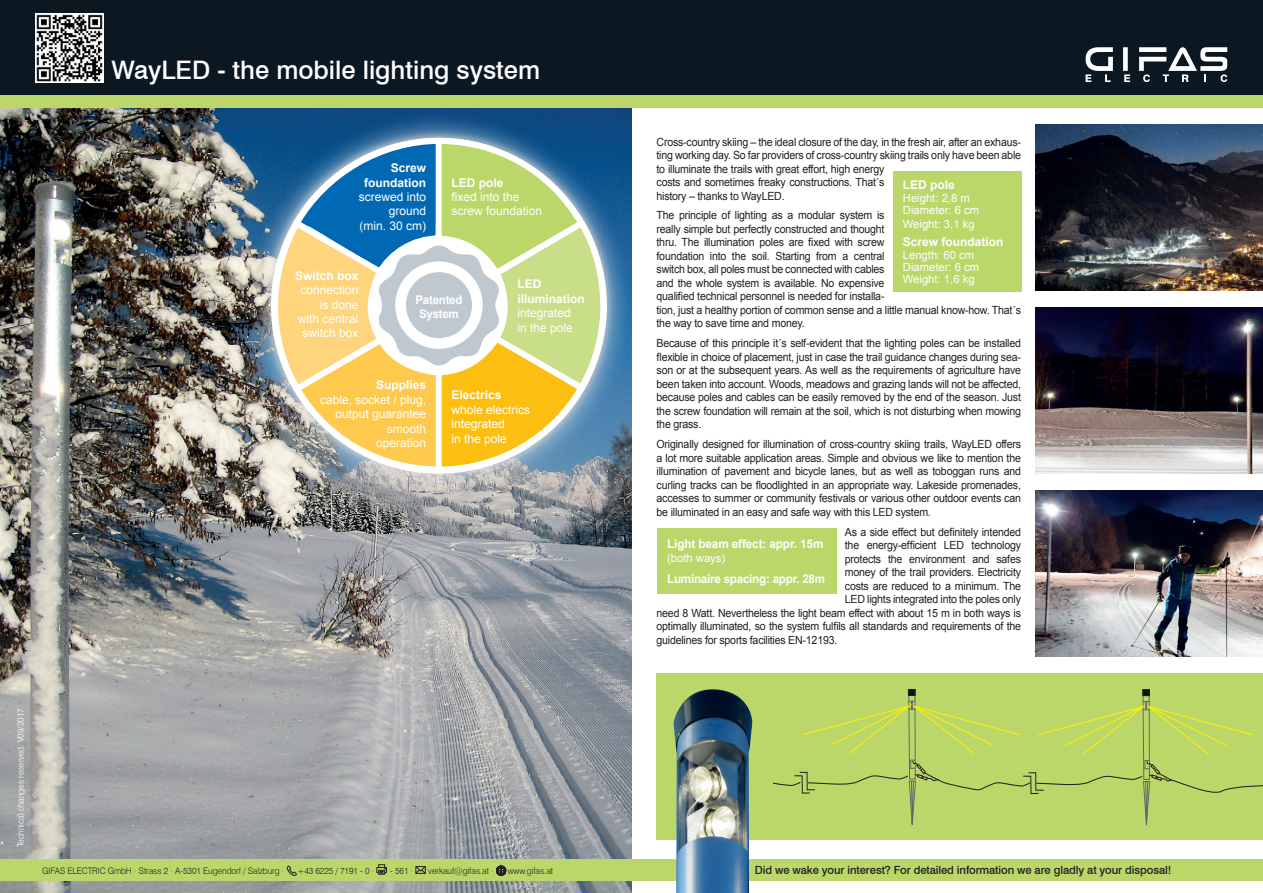
<style>
.page{position:relative;width:1263px;height:893px;background:#fff}
.page>*{position:absolute;margin:0;border:0;box-sizing:border-box;transform-origin:0 0}
.Haupttitel_links{font:500 25.5px "Swiss 721 BT";color:#fff}
.t1{font:12px/14.4px "Arial";color:#fff;text-align:right}
.t2{font:700 12px "Arial";color:#fff}
.t3{font:700 12px "Arial";letter-spacing:-.02em;color:#fff}
.t4{font:700 12px "Arial";letter-spacing:-.02em;color:#fff;scale:.96 1}
.t5{font:700 12px "Arial";color:#fff;scale:.96 1}
.t6{font:11.25px/13.5px "Arial";letter-spacing:-.02em;color:#231f20;scale:.94 1}
.t7{font:11.25px "Arial";color:#fff}
.adresse_links{font:500 11.25px "Swiss 721 BT";letter-spacing:-.01em;color:#231f20}
.adresse_links-2{font:300 9px "Swiss 721 BT";letter-spacing:-.01em;color:#231f20;scale:.95 1}
.adresse_links-3{font:300 9px "Swiss 721 BT";letter-spacing:-.01em;color:#fff;scale:.95 1}
</style>
<div class="page">
<img style="left:0;top:108px;width:632px;height:785px">
<div style="left:0;top:0;width:1263px;height:95px;background:#0b1721"></div>
<div style="left:0;top:859px;width:1263px;height:22px;background:#bbd76a"></div>
<div style="left:1123px;top:47px;width:5px;height:24px;background:#fff"></div>
<svg style="left:1085px;top:47px;width:28px;height:35px"></svg>
<svg style="left:1124px;top:74px;width:6px;height:8px"></svg>
<svg style="left:1139px;top:47px;width:88px;height:35px"></svg>
<div style="left:0;top:95px;width:1263px;height:13px;background:#bbd76a"></div>
<svg style="left:287px;top:866px;width:10px;height:10px"></svg>
<div style="left:377px;top:867px;width:10px;height:6px;border:1px solid #231f20"></div>
<svg style="left:378px;top:865px;width:8px;height:9px"></svg>
<svg style="left:418px;top:866px;width:8px;height:7px"></svg>
<div style="left:416px;top:866px;width:9px;height:7px;border:1px solid #231f20"></div>
<svg style="left:496px;top:866px;width:10px;height:10px"></svg>
<div style="left:657px;top:673px;width:606px;height:166px;background:#bbd76a"></div>
<div style="left:242px;top:109px;width:394px;height:394px;background:#fff;opacity:.75"></div>
<img style="left:258px;top:125px;width:362px;height:362px">
<svg style="left:269px;top:135px;width:340px;height:341px;background:#b2bb95"></svg>
<svg style="left:774px;top:433px;width:489px;height:407px"></svg>
<img style="left:1036px;top:308px;width:227px;height:166px">
<img style="left:1036px;top:490px;width:227px;height:166px">
<img style="left:1036px;top:125px;width:227px;height:166px">
<img style="left:674px;top:689px;width:78px;height:204px">
<div style="left:893px;top:172px;width:128px;height:120px;background:#bbd76a"></div>
<div style="left:657px;top:529px;width:179px;height:65px;background:#bbd76a"></div>
<img style="left:36px;top:14px;width:68px;height:68px">
<p class="Haupttitel_links" style="left:111px;top:55px;width:430px">WayLED - the mobile lighting system</p>
<p class="t2" style="left:391px;top:160px;width:37px">Screw</p>
<p class="t2" style="left:364px;top:174px;width:63px">foundation</p>
<p class="t1" style="left:359px;top:190px;width:69px">screwed into</p>
<p class="t1" style="left:389px;top:204px;width:39px">ground</p>
<p class="t1" style="left:359px;top:219px;width:68px">(min. 30 cm)</p>
<p class="t2" style="left:451px;top:174px;width:54px">LED pole</p>
<p class="t1" style="left:451px;top:190px;width:70px">fixed into the</p>
<p class="t1" style="left:451px;top:204px;width:92px">screw foundation</p>
<p class="t2" style="left:295px;top:268px;width:65px">Switch box</p>
<p class="t1" style="left:301px;top:283px;width:60px">connection</p>
<p class="t1" style="left:320px;top:297px;width:40px">is done</p>
<p class="t1" style="left:298px;top:312px;width:62px">with central</p>
<p class="t1" style="left:303px;top:326px;width:58px">switch box</p>
<p class="t4" style="left:415px;top:292px;width:50px">Patented</p>
<p class="t5" style="left:419px;top:306px;width:43px">System</p>
<p class="t2" style="left:517px;top:276px;width:25px">LED</p>
<p class="t2" style="left:517px;top:291px;width:69px">illumination</p>
<p class="t1" style="left:517px;top:306px;width:55px">integrated</p>
<p class="t1" style="left:517px;top:320px;width:57px">in the pole</p>
<p class="t2" style="left:376px;top:377px;width:52px">Supplies</p>
<p class="t1" style="left:320px;top:393px;width:108px">cable, socket / plug, output guarantee smooth</p>
<p class="t1" style="left:376px;top:436px;width:52px">operation</p>
<p class="t2" style="left:451px;top:387px;width:52px">Electrics</p>
<p class="t1" style="left:451px;top:402px;width:80px">whole electrics</p>
<p class="t1" style="left:451px;top:417px;width:55px">integrated</p>
<p class="t1" style="left:451px;top:431px;width:57px">in the pole</p>
<p class="adresse_links-3" style="left:15px;top:847px;width:148px;rotate:-90deg">Technical changes reserved. V09/2017</p>
<p class="adresse_links-2" style="left:42px;top:865px;width:256px">GIFAS ELECTRIC GmbH · Strass 2 · A-5301 Eugendorf / Salzburg ·</p>
<p class="adresse_links-2" style="left:297px;top:865px;width:82px">+43 6225 / 7191 - 0 ·</p>
<p class="adresse_links-2" style="left:390px;top:865px;width:25px">- 561 ·</p>
<p class="adresse_links-2" style="left:428px;top:865px;width:70px">verkauf@gifas.at ·</p>
<p class="adresse_links-2" style="left:508px;top:865px;width:49px">www.gifas.at</p>
<p class="t6" style="left:657px;top:135px;width:389px">Cross-country skiing – the ideal closure of the day, in the fresh air, after an exhaus&shy;ting working day. So far providers of cross-country skiing trails only have been able to illuminate the trails with great effort, high energy<br>costs and sometimes freaky constructions. That´s<br>history – thanks to WayLED.</p>
<p class="t6" style="left:657px;top:209px;width:389px">The principle of lighting as a modular system is<br>really simple but perfectly constructed and thought<br>thru. The illumination poles are fixed with screw<br>foundation into the soil. Starting from a central<br>switch box, all poles must be connected with cables<br>and the whole system is available. No expensive<br>qualified technical personnel is needed for installa-<br>tion, just a healthy portion of common sense and a little manual know-how. That´s the way to save time and money.</p>
<p class="t6" style="left:657px;top:337px;width:389px;text-align:justify">Because of this principle it´s self-evident that the lighting poles can be installed flexible in choice of placement, just in case the trail guidance changes during sea&shy;son or at the subsequent years. As well as the requirements of agriculture have been taken into account. Woods, meadows and grazing lands will not be affected, because poles and cables can be easily removed by the end of the season. Just the screw foundation will remain at the soil, which is not disturbing when mowing the grass.</p>
<p class="t6" style="left:657px;top:438px;width:389px;text-align:justify">Originally designed for illumination of cross-country skiing trails, WayLED offers a lot more suitable application areas. Simple and obvious we like to mention the illumination of pavement and bicycle lanes, but as well as toboggan runs and curling tracks can be floodlighted in an appropriate way. Lakeside promenades, accesses to summer or community festivals or various other outdoor events can be illuminated in an easy and safe way with this LED system.</p>
<p class="t6" style="left:845px;top:525px;width:189px">As a side effect but definitely intended</p>
<p class="t6" style="left:845px;top:539px;width:189px">the energy-efficient LED technology</p>
<p class="t6" style="left:845px;top:552px;width:189px">protects the environment and safes</p>
<p class="t6" style="left:845px;top:566px;width:189px">money of the trail providers. Electricity</p>
<p class="t6" style="left:845px;top:579px;width:189px">costs are reduced to a minimum. The</p>
<p class="t6" style="left:845px;top:593px;width:189px">LED lights integrated into the poles only</p>
<p class="t6" style="left:657px;top:606px;width:389px">need 8 Watt. Nevertheless the light beam effect with about 15 m in both ways is</p>
<p class="t6" style="left:657px;top:620px;width:389px">optimally illuminated, so the system fulfils all standards and requirements of the</p>
<p class="t6" style="left:657px;top:633px;width:194px">guidelines for sports facilities EN-12193.</p>
<p class="t2" style="left:903px;top:176px;width:54px">LED pole</p>
<p class="t7" style="left:903px;top:191px;width:68px">Height: 2,8 m</p>
<p class="t7" style="left:903px;top:203px;width:78px">Diameter: 6 cm</p>
<p class="t7" style="left:903px;top:216px;width:73px">Weight: 3,1 kg</p>
<p class="t2" style="left:903px;top:234px;width:102px">Screw foundation</p>
<p class="t7" style="left:903px;top:248px;width:73px">Length: 60 cm</p>
<p class="t7" style="left:903px;top:260px;width:78px">Diameter: 6 cm</p>
<p class="t7" style="left:903px;top:272px;width:73px">Weight: 1,6 kg</p>
<p class="t2" style="left:667px;top:536px;width:158px">Light beam effect: appr. 15m</p>
<p class="t7" style="left:667px;top:550px;width:60px">(both ways)</p>
<p class="t3" style="left:667px;top:571px;width:160px">Luminaire spacing: appr. 28m</p>
<p class="adresse_links" style="left:755px;top:863px;width:418px">Did we wake your interest? For detailed information we are gladly at your disposal!</p>
</div>
